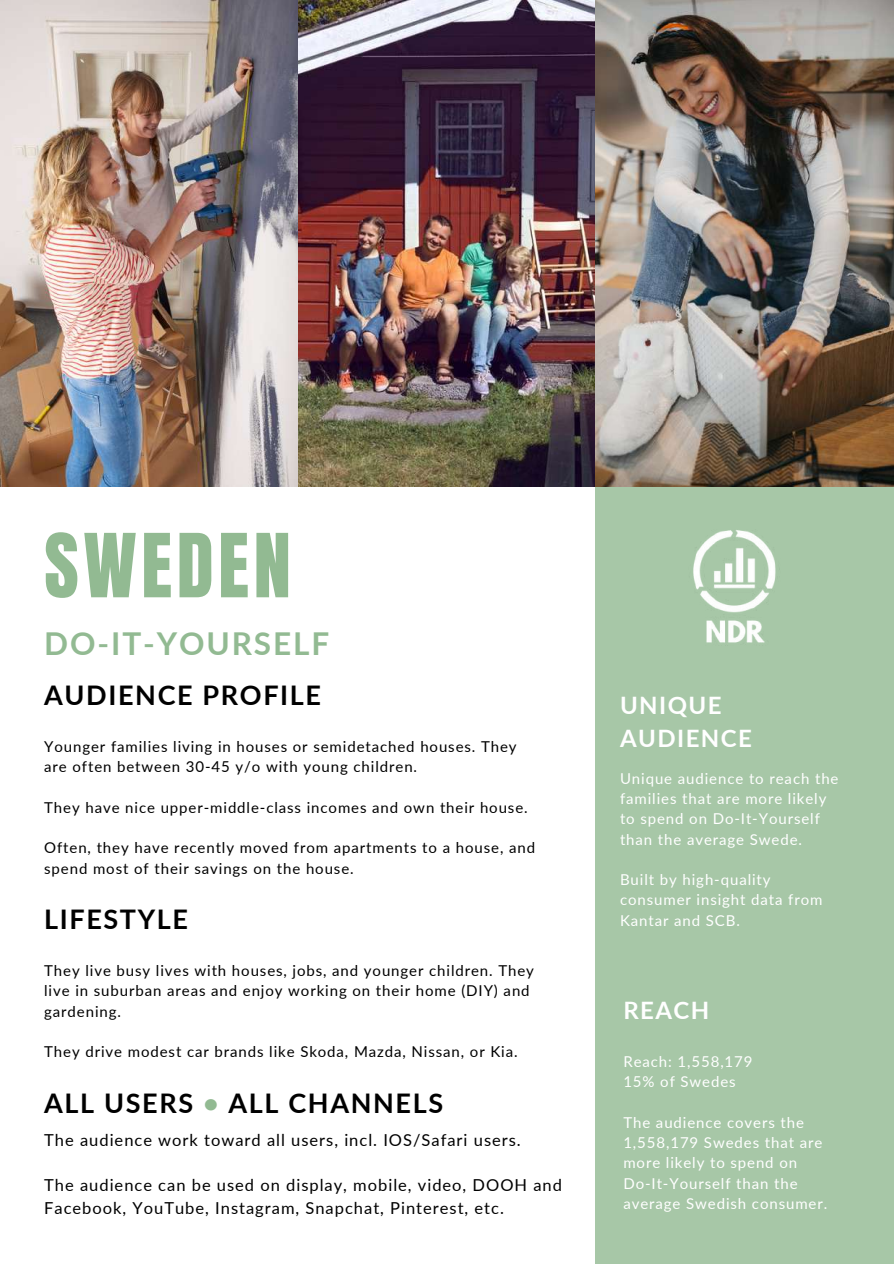
<style>
.page{position:relative;width:894px;height:1264px;background:#fff}
.page>*{position:absolute;margin:0;border:0;box-sizing:border-box;transform-origin:0 0}
.t1{font:75px "Anton";letter-spacing:.06em;color:#92ba92}
.t2{font:700 31.5px "Lato";letter-spacing:.06em;color:#92ba92}
.t3{font:700 27px "Lato";letter-spacing:.06em;color:#000}
.t4{font:700 24px/32.7px "Lato";letter-spacing:.06em;color:#fff}
.t5{font:16.5px/22.5px "Lato";letter-spacing:.06em;color:#000}
.t6{font:15px/20.2px "Lato";letter-spacing:.06em;color:#000}
.t7{font:15px/20.2px "Lato";letter-spacing:.06em;color:#fff}
.s1{color:#92ba92}
</style>
<div class="page">
<div style="left:594px;top:478px;width:299px;height:785px;background:#a7c7a7"></div>
<img style="left:0;top:0;width:893px;height:486px">
<img style="left:693px;top:530px;width:83px;height:113px">
<h1 class="t1" style="left:44px;top:512px;width:248px">SWEDEN</h1>
<h2 class="t2" style="left:44px;top:624px;width:286px">DO-IT-YOURSELF</h2>
<h3 class="t3" style="left:44px;top:678px;width:278px">AUDIENCE PROFILE</h3>
<p class="t6" style="left:44px;top:736px;width:474px">Younger families living in houses or semidetached houses. They are often between 30-45 y/o with young children.</p>
<p class="t6" style="left:44px;top:797px;width:485px">They have nice upper-middle-class incomes and own their house.</p>
<p class="t6" style="left:44px;top:837px;width:492px">Often, they have recently moved from apartments to a house, and spend most of their savings on the house.</p>
<h3 class="t3" style="left:44px;top:902px;width:145px">LIFESTYLE</h3>
<p class="t6" style="left:44px;top:960px;width:491px">They live busy lives with houses, jobs, and younger children. They live in suburban areas and enjoy working on their home (DIY) and gardening.</p>
<p class="t6" style="left:44px;top:1041px;width:475px">They drive modest car brands like Skoda, Mazda, Nissan, or Kia.</p>
<h3 class="t3" style="left:44px;top:1086px;width:400px">ALL USERS <span class="s1">•</span> ALL CHANNELS</h3>
<p class="t5" style="left:44px;top:1128px;width:478px">The audience work toward all users, incl. IOS/Safari users.</p>
<p class="t5" style="left:44px;top:1173px;width:519px">The audience can be used on display, mobile, video, DOOH and<br>Facebook, YouTube, Instagram, Snapchat, Pinterest, etc.</p>
<h3 class="t4" style="left:619px;top:688px;width:133px">UNIQUE<br>AUDIENCE</h3>
<p class="t7" style="left:619px;top:767px;width:220px">Unique audience to reach the families that are more likely to spend on Do-It-Yourself than the average Swede.</p>
<p class="t7" style="left:619px;top:869px;width:204px">Built by high-quality consumer insight data from<br>Kantar and SCB.</p>
<h3 class="t4" style="left:623px;top:993px;width:87px">REACH</h3>
<p class="t7" style="left:623px;top:1051px;width:131px">Reach: 1,558,179<br>15% of Swedes</p>
<p class="t7" style="left:623px;top:1111px;width:205px">The audience covers the<br>1,558,179 Swedes that are more likely to spend on<br>Do-It-Yourself than the average Swedish consumer.</p>
</div>
